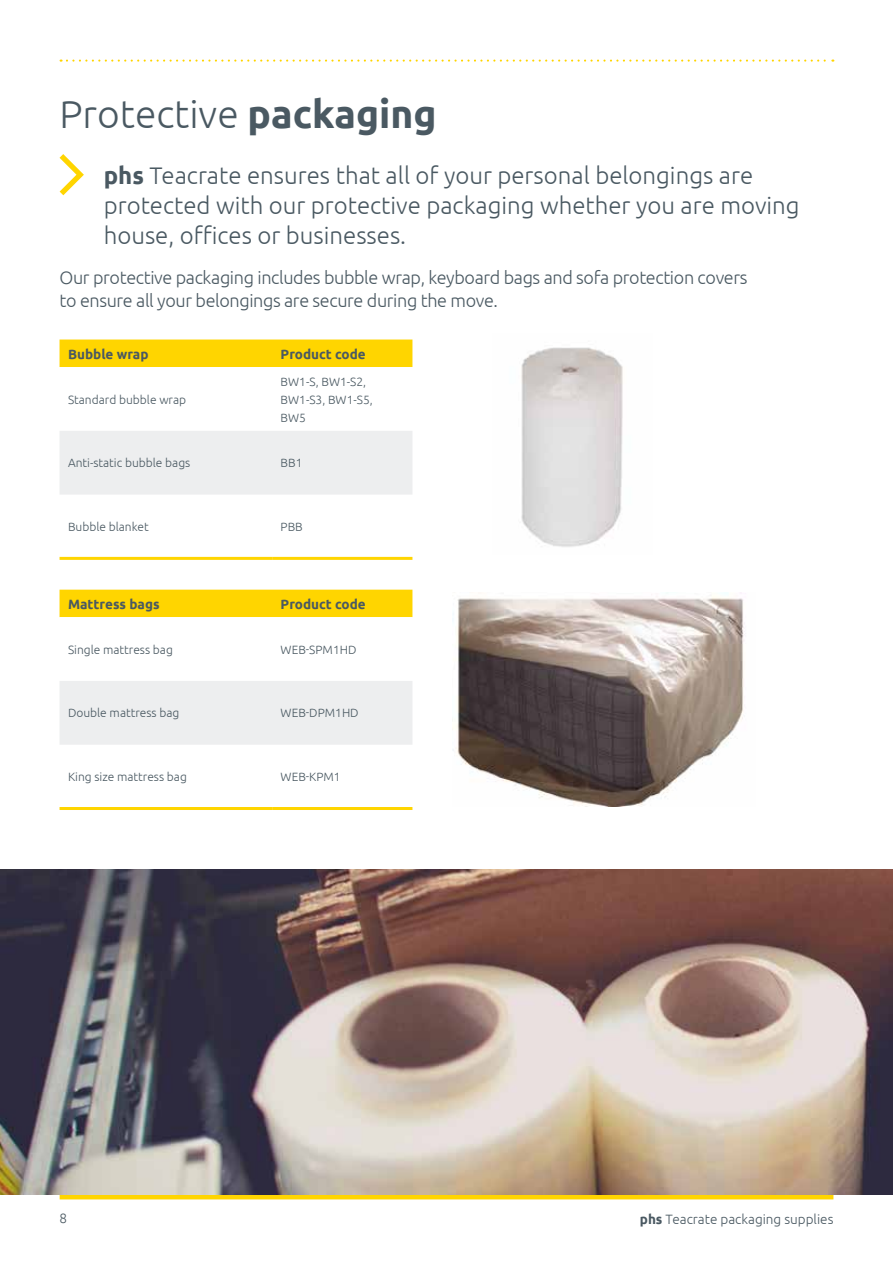
<style>
.page{position:relative;width:893px;height:1263px;background:#fff}
.page>*{position:absolute;margin:0;border:0;box-sizing:border-box;transform-origin:0 0}
.t1{font:300 39px "Ubuntu";color:#4a5962}
.t2{font:300 24px/30px "Ubuntu";color:#4a5962}
.t3{font:300 18px/22.5px "Ubuntu";letter-spacing:-.02em;color:#4a5962}
.t4{font:700 13.5px "Ubuntu";color:#4a5962}
.t5{font:300 13.5px "Ubuntu";color:#4a5962}
.t6{font:300 12px/18px "Ubuntu";color:#4a5962}
.s1{font-weight:700}
</style>
<div class="page">
<svg style="left:60px;top:154px;width:24px;height:41px"></svg>
<hr style="left:60px;top:1195px;width:773px;height:4px;background:#ffd500">
<svg style="left:61px;top:60px;width:772px;height:2px"></svg>
<div style="left:60px;top:339px;width:352px;height:28px;background:#ffd500"></div>
<svg style="left:60px;top:556px;width:352px;height:1px"></svg>
<div style="left:60px;top:431px;width:352px;height:64px;background:#edeeef"></div>
<hr style="left:60px;top:557px;width:212px;height:3px;background:#ffd500">
<hr style="left:272px;top:557px;width:140px;height:3px;background:#ffd500">
<div style="left:60px;top:590px;width:352px;height:27px;background:#ffd500"></div>
<div style="left:60px;top:681px;width:352px;height:64px;background:#edeeef"></div>
<hr style="left:60px;top:807px;width:212px;height:3px;background:#ffd500">
<hr style="left:272px;top:807px;width:140px;height:3px;background:#ffd500">
<img style="left:521px;top:347px;width:102px;height:200px">
<img style="left:453px;top:593px;width:292px;height:214px">
<img style="left:0;top:869px;width:893px;height:326px">
<h1 class="t1" style="left:60px;top:91px;width:379px">Protective <span class="s1">packaging</span></h1>
<h2 class="t2" style="left:104px;top:160px;width:697px"><span class="s1">phs</span> Teacrate ensures that all of your personal belongings are protected with our protective packaging whether you are moving house, offices or businesses.</h2>
<h3 class="t3" style="left:60px;top:266px;width:689px">Our protective packaging includes bubble wrap, keyboard bags and sofa protection covers to ensure all your belongings are secure during the move.</h3>
<p class="t4" style="left:68px;top:345px;width:82px">Bubble wrap</p>
<p class="t4" style="left:281px;top:345px;width:87px">Product code</p>
<p class="t6" style="left:68px;top:390px;width:120px">Standard bubble wrap</p>
<p class="t6" style="left:281px;top:372px;width:94px">BW1-S, BW1-S2,<br>BW1-S3, BW1-S5,<br>BW5</p>
<p class="t6" style="left:68px;top:454px;width:124px">Anti-static bubble bags</p>
<p class="t6" style="left:281px;top:454px;width:23px">BB1</p>
<p class="t6" style="left:68px;top:518px;width:82px">Bubble blanket</p>
<p class="t6" style="left:281px;top:518px;width:24px">PBB</p>
<p class="t4" style="left:68px;top:596px;width:93px">Mattress bags</p>
<p class="t4" style="left:281px;top:596px;width:87px">Product code</p>
<p class="t6" style="left:68px;top:640px;width:106px">Single mattress bag</p>
<p class="t6" style="left:281px;top:640px;width:77px">WEB-SPM1HD</p>
<p class="t6" style="left:68px;top:704px;width:113px">Double mattress bag</p>
<p class="t6" style="left:281px;top:704px;width:80px">WEB-DPM1HD</p>
<p class="t6" style="left:68px;top:768px;width:120px">King size mattress bag</p>
<p class="t6" style="left:281px;top:768px;width:62px">WEB-KPM1</p>
<p class="t5" style="left:60px;top:1210px;width:9px">8</p>
<p class="t5" style="left:640px;top:1210px;width:195px"><span class="s1">phs</span> Teacrate packaging supplies</p>
</div>
